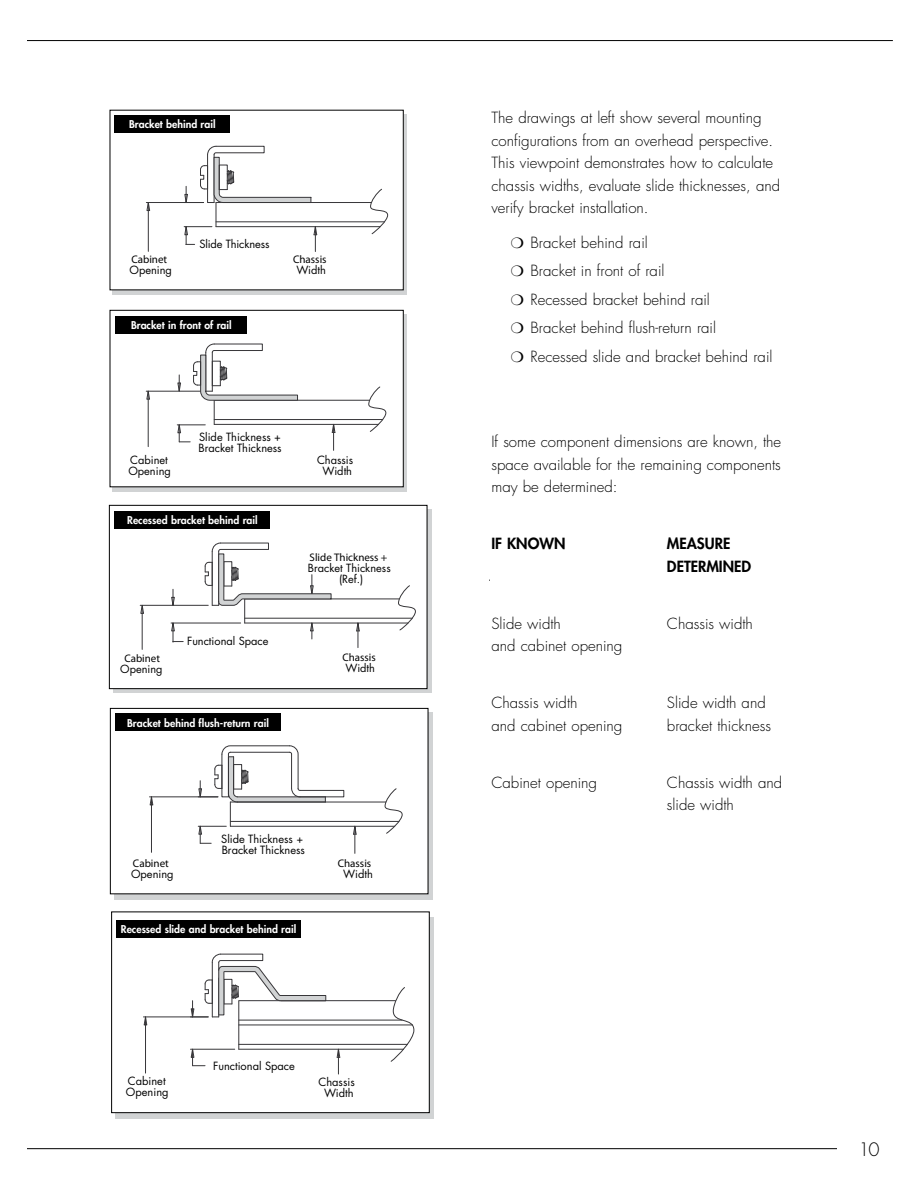
<style>
.page{position:relative;width:918px;height:1188px;background:#fff}
.page>*{position:absolute;margin:0;border:0;box-sizing:border-box;transform-origin:0 0}
.t1{font:300 18px "Futura";color:#000}
.t2{font:300 15px/22.5px "Futura";color:#000}
.t3{font:800 15px/22.5px "Futura";color:#000}
.t4{font:11.1px/11.1px "Futura";color:#000}
.t5{font:300 11.1px "Helvetica";color:#000}
.t6{font:10.95px/10.9px "Futura";color:#000;text-align:center}
.t7{font:300 10.95px "Helvetica";color:#000}
.t8{font:800 10.5px "Futura";color:#fff}
</style>
<div class="page">
<hr style="left:27px;top:40px;width:866px;height:1px;background:#000">
<svg style="left:113px;top:114px;width:294px;height:181px;background:#b9bbbc"></svg>
<div style="left:113px;top:314px;width:294px;height:178px;background:linear-gradient(to right,#d1d3d4,#d1d3d4)"></div>
<svg style="left:113px;top:509px;width:319px;height:184px;background:#c3c4c5"></svg>
<svg style="left:114px;top:713px;width:319px;height:187px;background:#c1c3c4"></svg>
<div style="left:115px;top:917px;width:319px;height:202px;background:#d1d3d4"></div>
<div style="left:110px;top:110px;width:293px;height:180px;background:#fff"></div>
<hr style="left:216px;top:202px;width:155px;height:1px;background:#373639">
<hr style="left:216px;top:226px;width:164px;height:1px;background:#373639">
<hr style="left:216px;top:222px;width:168px;height:1px;background:#373639">
<svg style="left:370px;top:188px;width:18px;height:47px"></svg>
<hr style="left:146px;top:202px;width:58px;height:1px;background:#373639">
<hr style="left:148px;top:203px;width:1px;height:48px;background:#373639">
<svg style="left:146px;top:202px;width:4px;height:9px"></svg>
<svg style="left:184px;top:146px;width:133px;height:106px"></svg>
<div style="left:110px;top:310px;width:293px;height:177px;background:#fff"></div>
<hr style="left:214px;top:400px;width:156px;height:1px;background:#373639">
<hr style="left:214px;top:424px;width:164px;height:1px;background:#373639">
<hr style="left:214px;top:419px;width:169px;height:1px;background:#373639">
<svg style="left:368px;top:386px;width:18px;height:46px"></svg>
<hr style="left:146px;top:391px;width:54px;height:1px;background:#373639">
<hr style="left:148px;top:391px;width:1px;height:56px;background:#373639">
<svg style="left:146px;top:390px;width:4px;height:10px"></svg>
<svg style="left:332px;top:423px;width:4px;height:28px"></svg>
<svg style="left:177px;top:343px;width:121px;height:100px"></svg>
<div style="left:110px;top:310px;width:294px;height:177px;border:1px solid #000"></div>
<div style="left:109px;top:505px;width:318px;height:184px;background:#fff"></div>
<hr style="left:245px;top:599px;width:154px;height:1px;background:#373639">
<hr style="left:245px;top:623px;width:163px;height:1px;background:#373639">
<hr style="left:245px;top:618px;width:167px;height:1px;background:#373639">
<svg style="left:398px;top:585px;width:18px;height:46px"></svg>
<hr style="left:140px;top:605px;width:68px;height:1px;background:#373639">
<hr style="left:142px;top:608px;width:1px;height:41px;background:#373639">
<svg style="left:140px;top:604px;width:4px;height:10px"></svg>
<svg style="left:356px;top:617px;width:4px;height:31px"></svg>
<hr style="left:171px;top:623px;width:70px;height:1px;background:#373639">
<svg style="left:171px;top:589px;width:4px;height:17px"></svg>
<svg style="left:171px;top:622px;width:12px;height:20px"></svg>
<svg style="left:205px;top:542px;width:127px;height:97px"></svg>
<div style="left:109px;top:505px;width:318px;height:184px;border:1px solid #000"></div>
<div style="left:110px;top:708px;width:318px;height:186px;background:#fff"></div>
<hr style="left:230px;top:802px;width:156px;height:1px;background:#373639">
<hr style="left:230px;top:826px;width:165px;height:1px;background:#373639">
<hr style="left:230px;top:821px;width:169px;height:1px;background:#373639">
<svg style="left:385px;top:788px;width:18px;height:46px"></svg>
<div style="left:300px;top:790px;width:44px;height:7px;border:1px solid #373639"></div>
<svg style="left:353px;top:820px;width:4px;height:34px"></svg>
<hr style="left:150px;top:797px;width:68px;height:1px;background:#373639">
<hr style="left:151px;top:797px;width:1px;height:55px;background:#373639">
<svg style="left:149px;top:796px;width:4px;height:10px"></svg>
<svg style="left:198px;top:745px;width:128px;height:99px"></svg>
<div style="left:110px;top:708px;width:318px;height:186px;border:1px solid #000"></div>
<div style="left:112px;top:912px;width:317px;height:201px;background:#fff"></div>
<hr style="left:281px;top:1000px;width:115px;height:1px;background:#373639">
<hr style="left:239px;top:1025px;width:174px;height:1px;background:#373639">
<hr style="left:239px;top:1020px;width:163px;height:1px;background:#373639">
<hr style="left:239px;top:1001px;width:1px;height:48px;background:#373639">
<svg style="left:390px;top:987px;width:24px;height:75px"></svg>
<hr style="left:239px;top:1049px;width:165px;height:1px;background:#373639">
<hr style="left:239px;top:1044px;width:168px;height:1px;background:#373639">
<hr style="left:143px;top:1017px;width:65px;height:1px;background:#373639">
<hr style="left:145px;top:1017px;width:1px;height:56px;background:#373639">
<svg style="left:144px;top:1016px;width:3px;height:10px"></svg>
<svg style="left:337px;top:1043px;width:3px;height:32px"></svg>
<hr style="left:190px;top:1049px;width:45px;height:1px;background:#373639">
<svg style="left:190px;top:954px;width:136px;height:66px"></svg>
<svg style="left:191px;top:1048px;width:14px;height:18px"></svg>
<hr style="left:218px;top:963px;width:1px;height:54px;background:#373639">
<div style="left:111px;top:912px;width:319px;height:201px;border:1px solid #000"></div>
<hr style="left:489px;top:580px;width:298px;height:1px;background:#000">
<hr style="left:27px;top:1148px;width:810px;height:1px;background:#000">
<div style="left:490px;top:111px;width:320px;height:988px;background:#fff"></div>
<div style="left:115px;top:115px;width:115px;height:18px;background:#000"></div>
<div style="left:116px;top:316px;width:131px;height:17px;background:#000"></div>
<div style="left:115px;top:511px;width:155px;height:17px;background:#000"></div>
<div style="left:115px;top:714px;width:166px;height:17px;background:#000"></div>
<div style="left:116px;top:920px;width:185px;height:18px;background:#000"></div>
<p class="t8" style="left:129px;top:117px;width:88px">Bracket behind rail</p>
<p class="t5" style="left:131px;top:252px;width:37px">Cabinet</p>
<p class="t4" style="left:129px;top:264px;width:44px">Opening</p>
<p class="t4" style="left:199px;top:238px;width:72px">Slide Thickness</p>
<p class="t8" style="left:131px;top:318px;width:102px">Bracket in front of rail</p>
<p class="t5" style="left:293px;top:252px;width:35px">Chassis</p>
<p class="t4" style="left:296px;top:264px;width:31px">Width</p>
<p class="t4" style="left:198px;top:432px;width:85px">Slide Thickness +<br>Bracket Thickness</p>
<p class="t4" style="left:128px;top:454px;width:44px">Cabinet<br>Opening</p>
<p class="t4" style="left:317px;top:454px;width:38px;text-align:center">Chassis<br>Width</p>
<p class="t8" style="left:127px;top:513px;width:132px">Recessed bracket behind rail</p>
<p class="t7" style="left:124px;top:652px;width:37px">Cabinet</p>
<p class="t6" style="left:120px;top:664px;width:44px">Opening</p>
<p class="t6" style="left:187px;top:635px;width:83px">Functional Space</p>
<p class="t8" style="left:127px;top:716px;width:143px">Bracket behind flush-return rail</p>
<p class="t7" style="left:310px;top:550px;width:79px">Slide Thickness +</p>
<p class="t6" style="left:308px;top:562px;width:84px">Bracket Thickness (Ref.)</p>
<p class="t7" style="left:342px;top:651px;width:35px">Chassis</p>
<p class="t6" style="left:346px;top:663px;width:31px">Width</p>
<p class="t5" style="left:133px;top:856px;width:37px">Cabinet</p>
<p class="t4" style="left:131px;top:868px;width:44px">Opening</p>
<p class="t4" style="left:221px;top:833px;width:85px">Slide Thickness +<br>Bracket Thickness</p>
<p class="t8" style="left:121px;top:922px;width:177px">Recessed slide and bracket behind rail</p>
<p class="t5" style="left:338px;top:857px;width:35px">Chassis</p>
<p class="t4" style="left:343px;top:869px;width:31px">Width</p>
<p class="t4" style="left:213px;top:1060px;width:83px">Functional Space</p>
<p class="t4" style="left:126px;top:1075px;width:44px">Cabinet<br>Opening</p>
<p class="t4" style="left:318px;top:1076px;width:38px;text-align:center">Chassis<br>Width</p>
<p class="t2" style="left:491px;top:107px;width:290px">The drawings at left show several mounting configurations from an overhead perspective.<br>This viewpoint demonstrates how to calculate chassis widths, evaluate slide thicknesses, and verify bracket installation.</p>
<p class="t2" style="left:511px;top:229px;width:263px;line-height:28.5px">❍ Bracket behind rail<br>❍ Bracket in front of rail<br>❍ Recessed bracket behind rail<br>❍ Bracket behind flush-return rail<br>❍ Recessed slide and bracket behind rail</p>
<p class="t2" style="left:491px;top:431px;width:291px;text-align:justify">If some component dimensions are known, the space available for the remaining components may be determined:</p>
<p class="t3" style="left:491px;top:532px;width:75px">IF KNOWN</p>
<p class="t3" style="left:667px;top:532px;width:86px">MEASURE<br>DETERMINED</p>
<p class="t2" style="left:491px;top:613px;width:71px">Slide width</p>
<p class="t2" style="left:667px;top:613px;width:88px">Chassis width</p>
<p class="t2" style="left:491px;top:635px;width:132px">and cabinet opening</p>
<p class="t2" style="left:491px;top:692px;width:88px">Chassis width</p>
<p class="t2" style="left:667px;top:692px;width:100px">Slide width and</p>
<p class="t2" style="left:491px;top:715px;width:132px">and cabinet opening</p>
<p class="t2" style="left:667px;top:715px;width:106px">bracket thickness</p>
<p class="t2" style="left:491px;top:772px;width:107px">Cabinet opening</p>
<p class="t2" style="left:667px;top:772px;width:117px">Chassis width and slide width</p>
<p class="t1" style="left:858px;top:1138px;width:23px">10</p>
</div>
